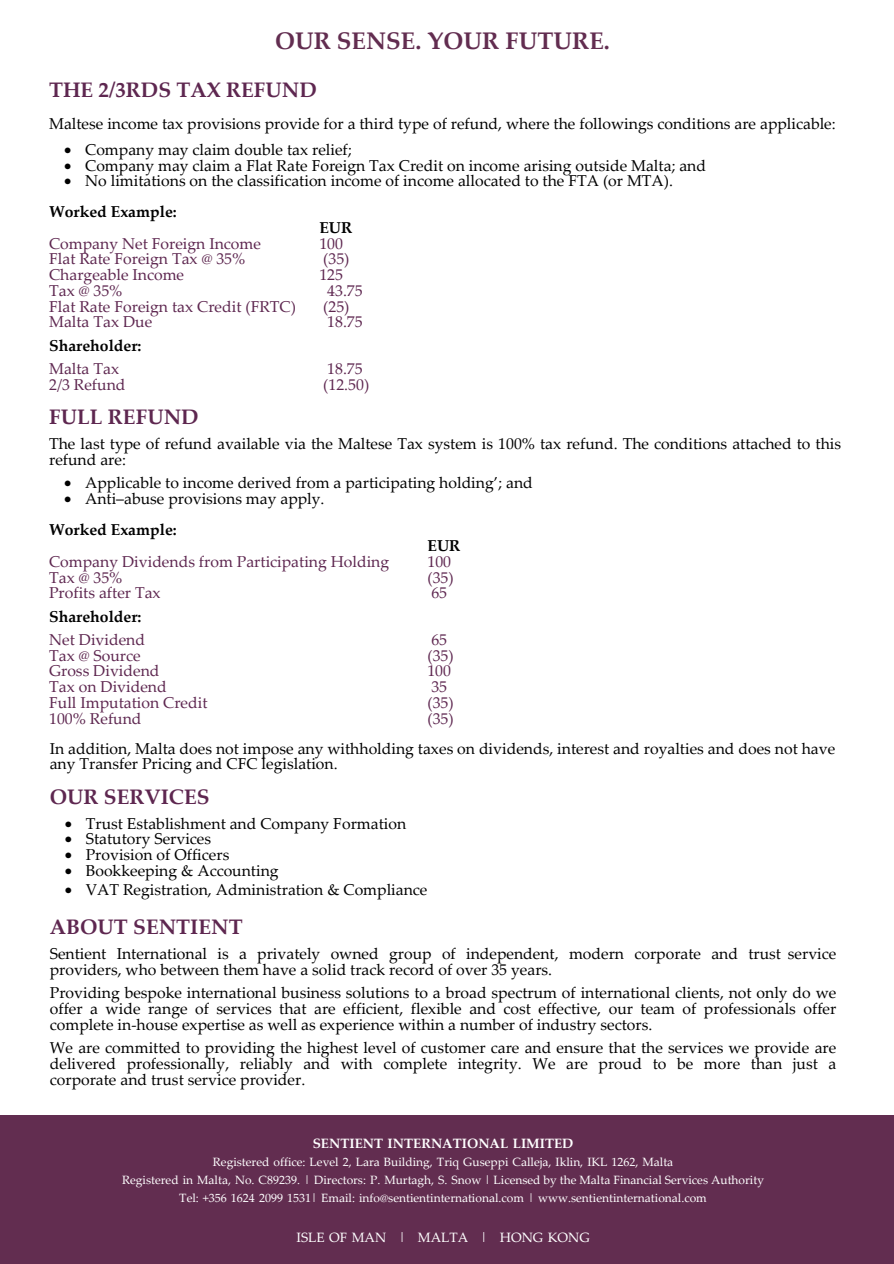
<style>
.page{position:relative;width:894px;height:1264px;background:#fff}
.page>*{position:absolute;margin:0;border:0;box-sizing:border-box;transform-origin:0 0}
.t1{font:700 24px "Palatino Linotype";color:#622d50}
.t2{font:700 21px "Palatino Linotype";color:#5e2750}
.t3{font:15.75px/15.8px "Palatino Linotype";color:#000}
.t4{font:15.75px "Palatino Linotype";color:#5e2750}
.t5{font:700 15.75px "Palatino Linotype";color:#000}
.t6{font:700 13.5px "Palatino Linotype";color:#fff}
.t7{font:13.5px "Palatino Linotype";color:#fff}
.t8{font:12px/17.9px "Palatino Linotype";color:#fff;text-align:center}
.s1{font-weight:700}
</style>
<div class="page">
<div style="left:0;top:1114px;width:893px;height:149px;background:#622d50"></div>
<h1 class="t1" style="left:275px;top:24px;width:336px">OUR SENSE. YOUR FUTURE.</h1>
<h2 class="t2" style="left:49px;top:75px;width:269px">THE 2/3RDS TAX REFUND</h2>
<p class="t3" style="left:49px;top:116px;width:787px">Maltese income tax provisions provide for a third type of refund, where the followings conditions are applicable:</p>
<p class="t3" style="left:64px;top:141px;width:289px">• Company may claim double tax relief;</p>
<p class="t3" style="left:64px;top:157px;width:643px">• Company may claim a Flat Rate Foreign Tax Credit on income arising outside Malta; and</p>
<p class="t3" style="left:49px;top:165px;width:625px;line-height:30.8px;text-indent:15px">• No limitations on the classification income of income allocated to the FTA (or MTA).<br><span class="s1">Worked Example:</span></p>
<p class="t5" style="left:319px;top:216px;width:35px">EUR</p>
<p class="t4" style="left:49px;top:232px;width:213px">Company Net Foreign Income</p>
<p class="t4" style="left:319px;top:232px;width:25px">100</p>
<p class="t4" style="left:49px;top:248px;width:198px">Flat Rate Foreign Tax @ 35%</p>
<p class="t4" style="left:323px;top:248px;width:28px">(35)</p>
<p class="t4" style="left:49px;top:263px;width:136px">Chargeable Income</p>
<p class="t4" style="left:319px;top:263px;width:25px">125</p>
<p class="t4" style="left:49px;top:279px;width:75px">Tax @ 35%</p>
<p class="t4" style="left:327px;top:279px;width:37px">43.75</p>
<p class="t4" style="left:49px;top:295px;width:248px">Flat Rate Foreign tax Credit (FRTC)</p>
<p class="t4" style="left:323px;top:295px;width:28px">(25)</p>
<p class="t4" style="left:49px;top:311px;width:105px">Malta Tax Due</p>
<p class="t4" style="left:327px;top:311px;width:37px">18.75</p>
<p class="t5" style="left:49px;top:334px;width:94px">Shareholder:</p>
<p class="t4" style="left:49px;top:357px;width:71px">Malta Tax</p>
<p class="t4" style="left:327px;top:357px;width:37px">18.75</p>
<p class="t4" style="left:49px;top:373px;width:78px">2/3 Refund</p>
<p class="t4" style="left:323px;top:373px;width:47px">(12.50)</p>
<h2 class="t2" style="left:49px;top:402px;width:151px">FULL REFUND</h2>
<p class="t3" style="left:49px;top:435px;width:793px">The last type of refund available via the Maltese Tax system is 100% tax refund. The conditions attached to this refund are:</p>
<p class="t3" style="left:64px;top:474px;width:470px">• Applicable to income derived from a participating holding’; and</p>
<p class="t3" style="left:49px;top:482px;width:277px;line-height:31.5px;text-indent:15px">• Anti–abuse provisions may apply.<br><span class="s1">Worked Example:</span></p>
<p class="t5" style="left:427px;top:534px;width:35px">EUR</p>
<p class="t4" style="left:49px;top:550px;width:341px">Company Dividends from Participating Holding</p>
<p class="t4" style="left:427px;top:550px;width:25px">100</p>
<p class="t4" style="left:49px;top:566px;width:75px">Tax @ 35%</p>
<p class="t4" style="left:427px;top:566px;width:28px">(35)</p>
<p class="t4" style="left:49px;top:581px;width:113px">Profits after Tax</p>
<p class="t4" style="left:431px;top:581px;width:17px">65</p>
<p class="t5" style="left:49px;top:605px;width:94px">Shareholder:</p>
<p class="t4" style="left:49px;top:628px;width:97px">Net Dividend</p>
<p class="t4" style="left:431px;top:628px;width:17px">65</p>
<p class="t4" style="left:49px;top:644px;width:93px">Tax @ Source</p>
<p class="t4" style="left:427px;top:644px;width:28px">(35)</p>
<p class="t4" style="left:49px;top:659px;width:112px">Gross Dividend</p>
<p class="t4" style="left:427px;top:659px;width:25px">100</p>
<p class="t4" style="left:49px;top:675px;width:119px">Tax on Dividend</p>
<p class="t4" style="left:431px;top:675px;width:17px">35</p>
<p class="t4" style="left:49px;top:691px;width:160px">Full Imputation Credit</p>
<p class="t4" style="left:427px;top:691px;width:28px">(35)</p>
<p class="t4" style="left:49px;top:707px;width:94px">100% Refund</p>
<p class="t4" style="left:427px;top:707px;width:28px">(35)</p>
<p class="t3" style="left:50px;top:739px;width:786px">In addition, Malta does not impose any withholding taxes on dividends, interest and royalties and does not have any Transfer Pricing and CFC legislation.</p>
<h2 class="t2" style="left:50px;top:781px;width:161px">OUR SERVICES</h2>
<p class="t3" style="left:65px;top:814px;width:343px">• Trust Establishment and Company Formation</p>
<p class="t3" style="left:65px;top:830px;width:148px">• Statutory Services</p>
<p class="t3" style="left:65px;top:846px;width:166px">• Provision of Officers</p>
<p class="t3" style="left:65px;top:862px;width:215px">• Bookkeeping &amp; Accounting</p>
<p class="t3" style="left:65px;top:881px;width:364px">• VAT Registration, Administration &amp; Compliance</p>
<h2 class="t2" style="left:50px;top:912px;width:194px">ABOUT SENTIENT</h2>
<p class="t3" style="left:50px;top:945px;width:787px">Sentient International is a privately owned group of independent, modern corporate and trust service providers, who between them have a solid track record of over 35 years.</p>
<p class="t3" style="left:50px;top:984px;width:787px;text-align:justify">Providing bespoke international business solutions to a broad spectrum of international clients, not only do we offer a wide range of services that are efficient, flexible and cost effective, our team of professionals offer complete in-house expertise as well as experience within a number of industry sectors.</p>
<p class="t3" style="left:50px;top:1038px;width:787px;text-align:justify">We are committed to providing the highest level of customer care and ensure that the services we provide are delivered professionally, reliably and with complete integrity. We are proud to be more than just a corporate and trust service provider.</p>
<p class="t6" style="left:312px;top:1133px;width:262px">SENTIENT INTERNATIONAL LIMITED</p>
<p class="t8" style="left:122px;top:1152px;width:643px">Registered office: Level 2, Lara Building, Triq Guseppi Calleja, Iklin, IKL 1262, Malta<br>Registered in Malta, No. C89239. | Directors: P. Murtagh, S. Snow | Licensed by the Malta Financial Services Authority<br>Tel: +356 1624 2099 1531| Email: info@sentientinternational.com | www.sentientinternational.com</p>
<p class="t7" style="left:296px;top:1227px;width:295px">ISLE OF MAN | MALTA | HONG KONG</p>
</div>
